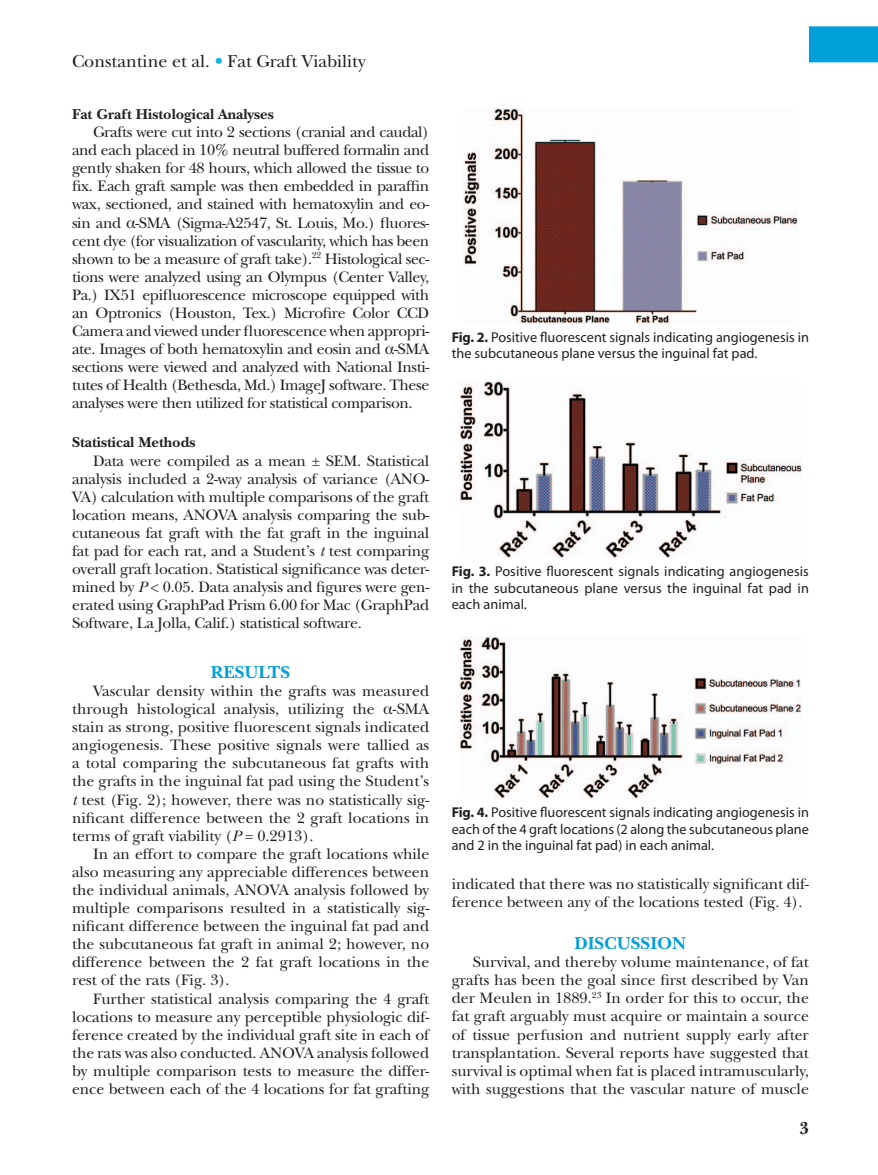
<style>
.page{position:relative;width:878px;height:1175px;background:#fff}
.page>*{position:absolute;margin:0;border:0;box-sizing:border-box;transform-origin:0 0}
.t1{font:18px "New Baskerville";color:#231f20}
.t2{font:700 18px "New Baskerville";color:#009fda}
.t3{font:700 18px "New Baskerville";color:#231f20}
.t4{font:15.75px/18.1px "New Baskerville";letter-spacing:-.005em;color:#231f20;text-align:justify}
.t5{font:700 15px "New Baskerville";color:#231f20}
.t6{font:14.25px/16.5px "Myriad Pro";color:#231f20;text-align:justify}
.s1{color:#13b5e4}
.s2{font-family:"Gandhari Unicode"}
.s3{font-style:italic}
.s4{font-weight:700}
</style>
<div class="page">
<div style="left:808px;top:26px;width:70px;height:36px;background:#009fda"></div>
<img style="left:463px;top:108px;width:334px;height:215px">
<img style="left:459px;top:382px;width:342px;height:176px">
<img style="left:459px;top:636px;width:342px;height:162px">
<p class="t1" style="left:72px;top:51px;width:295px">Constantine et al. <span class="s1">•</span> Fat Graft Viability</p>
<p class="t5" style="left:72px;top:105px;width:203px">Fat Graft Histological Analyses</p>
<p class="t4" style="left:72px;top:123px;width:359px;text-indent:21px">Grafts were cut into 2 sections (cranial and caudal) and each placed in 10% neutral buffered formalin and gently shaken for 48 hours, which allowed the tissue to fix. Each graft sample was then embedded in paraffin wax, sectioned, and stained with hematoxylin and eo&shy;sin and <span class="s2">α</span>-SMA (Sigma-A2547, St. Louis, Mo.) fluores&shy;cent dye (for visualization of vascularity, which has been shown to be a measure of graft take).<sup>22</sup> Histological sec&shy;tions were analyzed using an Olympus (Center Valley, Pa.) IX51 epifluorescence microscope equipped with an Optronics (Houston, Tex.) Microfire Color CCD Camera and viewed under fluorescence when appropri&shy;ate. Images of both hematoxylin and eosin and <span class="s2">α</span>-SMA sections were viewed and analyzed with National Insti&shy;tutes of Health (Bethesda, Md.) ImageJ software. These analyses were then utilized for statistical comparison.</p>
<p class="t5" style="left:72px;top:434px;width:125px">Statistical Methods</p>
<p class="t4" style="left:72px;top:451px;width:359px;text-indent:21px">Data were compiled as a mean ± SEM. Statistical analysis included a 2-way analysis of variance (ANO-VA) calculation with multiple comparisons of the graft location means, ANOVA analysis comparing the sub&shy;cutaneous fat graft with the fat graft in the inguinal fat pad for each rat, and a Student’s <span class="s3">t</span> test comparing overall graft location. Statistical significance was deter&shy;mined by <span class="s3">P</span> &lt; 0.05. Data analysis and figures were gen&shy;erated using GraphPad Prism 6.00 for Mac (GraphPad Software, La Jolla, Calif.) statistical software.</p>
<p class="t2" style="left:211px;top:661px;width:81px">RESULTS</p>
<p class="t4" style="left:72px;top:682px;width:359px;text-indent:21px">Vascular density within the grafts was measured through histological analysis, utilizing the <span class="s2">α</span>-SMA stain as strong, positive fluorescent signals indicated angiogenesis. These positive signals were tallied as a total comparing the subcutaneous fat grafts with the grafts in the inguinal fat pad using the Student’s <span class="s3">t</span> test (Fig. 2); however, there was no statistically sig&shy;nificant difference between the 2 graft locations in terms of graft viability (<span class="s3">P</span> = 0.2913).</p>
<p class="t4" style="left:72px;top:844px;width:359px;text-indent:21px">In an effort to compare the graft locations while also measuring any appreciable differences between the individual animals, ANOVA analysis followed by multiple comparisons resulted in a statistically sig&shy;nificant difference between the inguinal fat pad and the subcutaneous fat graft in animal 2; however, no difference between the 2 fat graft locations in the rest of the rats (Fig. 3).</p>
<p class="t4" style="left:72px;top:989px;width:359px;text-indent:21px">Further statistical analysis comparing the 4 graft locations to measure any perceptible physiologic dif&shy;ference created by the individual graft site in each of the rats was also conducted. ANOVA analysis followed by multiple comparison tests to measure the differ&shy;ence between each of the 4 locations for fat grafting</p>
<p class="t6" style="left:452px;top:328px;width:359px"><span class="s4">Fig. 2.</span> Positive fluorescent signals indicating angiogenesis in the subcutaneous plane versus the inguinal fat pad.</p>
<p class="t6" style="left:452px;top:563px;width:359px"><span class="s4">Fig. 3.</span> Positive fluorescent signals indicating angiogenesis in the subcutaneous plane versus the inguinal fat pad in each animal.</p>
<p class="t6" style="left:452px;top:804px;width:359px"><span class="s4">Fig. 4.</span> Positive fluorescent signals indicating angiogenesis in each of the 4 graft locations (2 along the subcutaneous plane and 2 in the inguinal fat pad) in each animal.</p>
<p class="t4" style="left:452px;top:874px;width:358px">indicated that there was no statistically significant dif&shy;ference between any of the locations tested (Fig. 4).</p>
<p class="t2" style="left:574px;top:932px;width:113px">DISCUSSION</p>
<p class="t4" style="left:451px;top:953px;width:359px;text-indent:21px">Survival, and thereby volume maintenance, of fat grafts has been the goal since first described by Van der Meulen in 1889.<sup>23</sup> In order for this to occur, the fat graft arguably must acquire or maintain a source of tissue perfusion and nutrient supply early after transplantation. Several reports have suggested that survival is optimal when fat is placed intramuscularly, with suggestions that the vascular nature of muscle</p>
<p class="t3" style="left:799px;top:1118px;width:11px">3</p>
</div>
